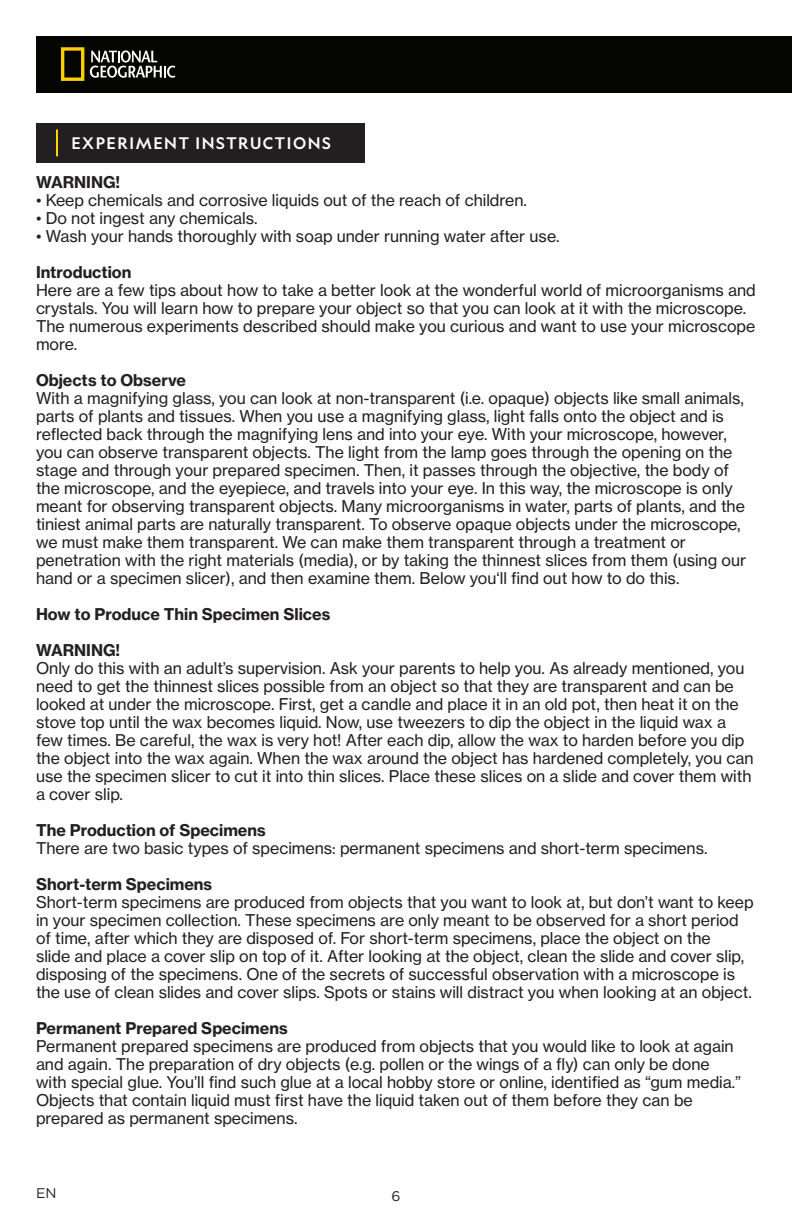
<style>
.page{position:relative;width:792px;height:1224px;background:#fff}
.page>*{position:absolute;margin:0;border:0;box-sizing:border-box;transform-origin:0 0}
.t1{font:16px/18px "N Haas Grotesk TX Pro 55 Rg";color:#231f20}
.t2{font:16px "N Haas Grotesk TX Pro 75 Bd";color:#231f20}
.t3{font:500 16px "Geograph";letter-spacing:.1em;color:#fff}
.t4{font:14px "Gotham";color:#231f20}
</style>
<div class="page">
<div style="left:36px;top:36px;width:756px;height:56px;background:#040503"></div>
<svg style="left:61px;top:47px;width:23px;height:34px"></svg>
<svg style="left:90px;top:50px;width:85px;height:28px"></svg>
<div style="left:36px;top:123px;width:329px;height:40px;background:#231f20"></div>
<hr style="left:56px;top:129px;width:2px;height:27px;background:#fed702">
<p class="t3" style="left:71px;top:133px;width:261px">EXPERIMENT INSTRUCTIONS</p>
<p class="t2" style="left:36px;top:172px;width:86px">WARNING!</p>
<p class="t1" style="left:36px;top:191px;width:493px">• Keep chemicals and corrosive liquids out of the reach of children.</p>
<p class="t1" style="left:36px;top:209px;width:223px">• Do not ingest any chemicals.</p>
<p class="t1" style="left:36px;top:227px;width:525px">• Wash your hands thoroughly with soap under running water after use.</p>
<p class="t2" style="left:36px;top:262px;width:97px">Introduction</p>
<p class="t1" style="left:36px;top:281px;width:721px">Here are a few tips about how to take a better look at the wonderful world of microorganisms and crystals. You will learn how to prepare your object so that you can look at it with the microscope.<br>The numerous experiments described should make you curious and want to use your microscope more.</p>
<p class="t2" style="left:36px;top:370px;width:152px">Objects to Observe</p>
<p class="t1" style="left:36px;top:389px;width:712px">With a magnifying glass, you can look at non-transparent (i.e. opaque) objects like small animals, parts of plants and tissues. When you use a magnifying glass, light falls onto the object and is reflected back through the magnifying lens and into your eye. With your microscope, however, you can observe transparent objects. The light from the lamp goes through the opening on the stage and through your prepared specimen. Then, it passes through the objective, the body of the microscope, and the eyepiece, and travels into your eye. In this way, the microscope is only meant for observing transparent objects. Many microorganisms in water, parts of plants, and the tiniest animal parts are naturally transparent. To observe opaque objects under the microscope, we must make them transparent. We can make them transparent through a treatment or penetration with the right materials (media), or by taking the thinnest slices from them (using our hand or a specimen slicer), and then examine them. Below you‘ll find out how to do this.</p>
<p class="t2" style="left:36px;top:604px;width:296px">How to Produce Thin Specimen Slices</p>
<p class="t2" style="left:36px;top:640px;width:86px">WARNING!</p>
<p class="t1" style="left:36px;top:659px;width:719px">Only do this with an adult’s supervision. Ask your parents to help you. As already mentioned, you need to get the thinnest slices possible from an object so that they are transparent and can be looked at under the microscope. First, get a candle and place it in an old pot, then heat it on the stove top until the wax becomes liquid. Now, use tweezers to dip the object in the liquid wax a few times. Be careful, the wax is very hot! After each dip, allow the wax to harden before you dip the object into the wax again. When the wax around the object has hardened completely, you can use the specimen slicer to cut it into thin slices. Place these slices on a slide and cover them with a cover slip.</p>
<p class="t2" style="left:36px;top:820px;width:231px">The Production of Specimens</p>
<p class="t1" style="left:36px;top:839px;width:673px">There are two basic types of specimens: permanent specimens and short-term specimens.</p>
<p class="t2" style="left:36px;top:874px;width:178px">Short-term Specimens</p>
<p class="t1" style="left:36px;top:893px;width:719px">Short-term specimens are produced from objects that you want to look at, but don’t want to keep in your specimen collection. These specimens are only meant to be observed for a short period of time, after which they are disposed of. For short-term specimens, place the object on the<br>slide and place a cover slip on top of it. After looking at the object, clean the slide and cover slip, disposing of the specimens. One of the secrets of successful observation with a microscope is the use of clean slides and cover slips. Spots or stains will distract you when looking at an object.</p>
<p class="t2" style="left:36px;top:1018px;width:253px">Permanent Prepared Specimens</p>
<p class="t1" style="left:36px;top:1037px;width:707px">Permanent prepared specimens are produced from objects that you would like to look at again and again. The preparation of dry objects (e.g. pollen or the wings of a fly) can only be done with special glue. You’ll find such glue at a local hobby store or online, identified as “gum media.” Objects that contain liquid must first have the liquid taken out of them before they can be prepared as permanent specimens.</p>
<p class="t4" style="left:36px;top:1186px;width:22px">EN</p>
<p class="t4" style="left:391px;top:1189px;width:11px">6</p>
</div>
